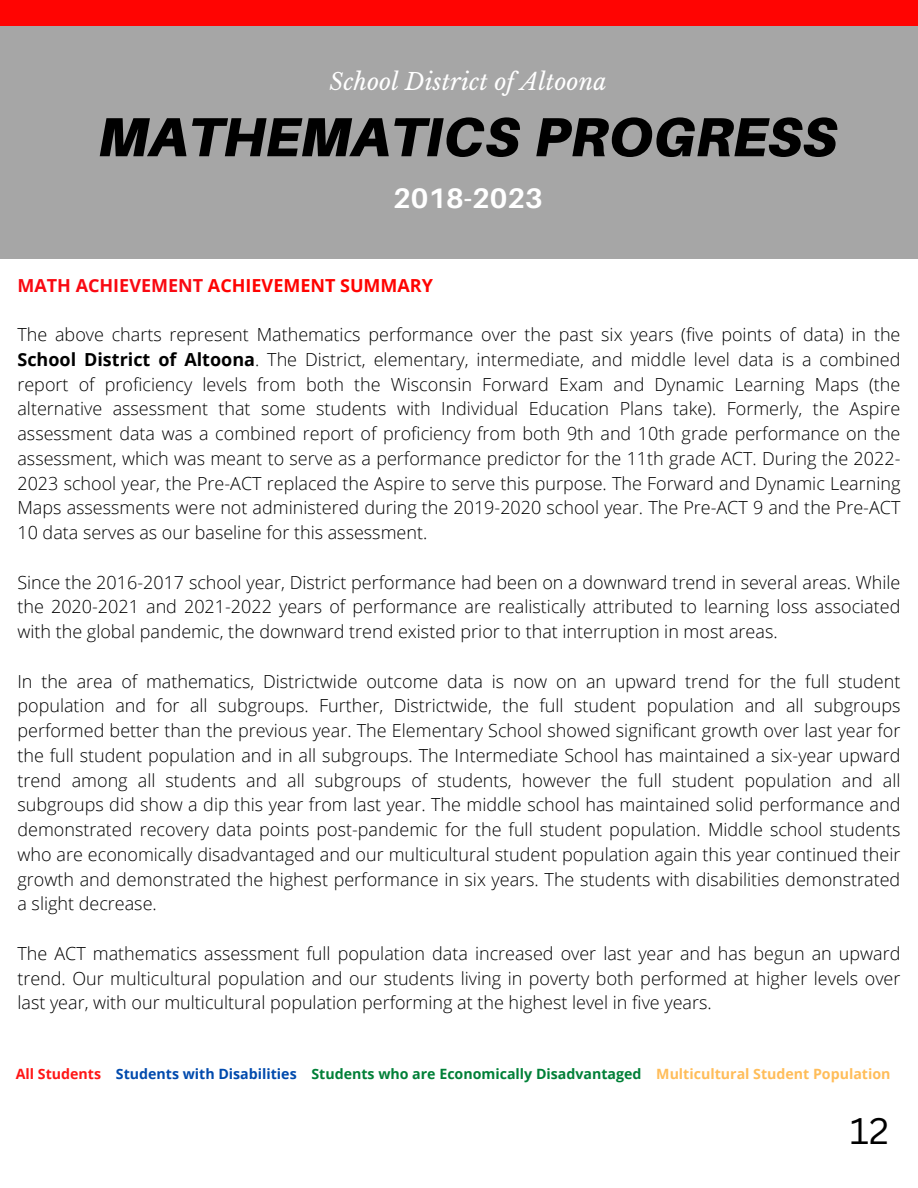
<style>
.page{position:relative;width:918px;height:1188px;background:#fff}
.page>*{position:absolute;margin:0;border:0;box-sizing:border-box;transform-origin:0 0}
.t1{font:italic 900 55.2px "Aileron";letter-spacing:.005em;color:#000}
.t2{font:36px "Canva Sans";color:#000}
.t3{font:700 28.2px "Aileron";color:#fff}
.t4{font:italic 23.1px "Libre Baskerville";letter-spacing:.005em;color:#fff}
.t5{font:300 18px/24.8px "Open Sans";color:#000;text-align:justify}
.t6{font:700 18px "Open Sans";color:#ff0301}
.t7{font:700 14.25px "Open Sans";color:#008037}
.s1{color:#f90912}
.s2{font-weight:700}
.s3{color:#ff1616}
.s4{color:#004aad}
.s5{color:#ffbd59}
</style>
<div class="page">
<div style="left:0;top:0;width:918px;height:27px;background:#ff0402"></div>
<div style="left:0;top:26px;width:918px;height:232px;background:#a6a6a6"></div>
<p class="t4" style="left:330px;top:68px;width:279px">School District of Altoona</p>
<p class="t1" style="left:99px;top:103px;width:740px">MATHEMATICS PROGRESS</p>
<p class="t3" style="left:393px;top:181px;width:151px">2018-2023</p>
<p class="t6" style="left:17px;top:272px;width:417px"><span class="s1">MATH ACHIEVEMENT</span> ACHIEVEMENT SUMMARY</p>
<p class="t5" style="left:17px;top:322px;width:885px">The above charts represent Mathematics performance over the past six years (five points of data) in the <span class="s2">School District of Altoona</span>. The District, elementary, intermediate, and middle level data is a combined report of proficiency levels from both the Wisconsin Forward Exam and Dynamic Learning Maps (the alternative assessment that some students with Individual Education Plans take). Formerly, the Aspire assessment data was a combined report of proficiency from both 9th and 10th grade performance on the assessment, which was meant to serve as a performance predictor for the 11th grade ACT. During the 2022- 2023 school year, the Pre-ACT replaced the Aspire to serve this purpose. The Forward and Dynamic Learning Maps assessments were not administered during the 2019-2020 school year. The Pre-ACT 9 and the Pre-ACT 10 data serves as our baseline for this assessment.</p>
<p class="t5" style="left:17px;top:569px;width:885px">Since the 2016-2017 school year, District performance had been on a downward trend in several areas. While the 2020-2021 and 2021-2022 years of performance are realistically attributed to learning loss associated with the global pandemic, the downward trend existed prior to that interruption in most areas.</p>
<p class="t5" style="left:17px;top:668px;width:885px">In the area of mathematics, Districtwide outcome data is now on an upward trend for the full student population and for all subgroups. Further, Districtwide, the full student population and all subgroups performed better than the previous year. The Elementary School showed significant growth over last year for the full student population and in all subgroups. The Intermediate School has maintained a six-year upward trend among all students and all subgroups of students, however the full student population and all subgroups did show a dip this year from last year. The middle school has maintained solid performance and demonstrated recovery data points post-pandemic for the full student population. Middle school students who are economically disadvantaged and our multicultural student population again this year continued their growth and demonstrated the highest performance in six years. The students with disabilities demonstrated a slight decrease.</p>
<p class="t5" style="left:17px;top:940px;width:885px">The ACT mathematics assessment full population data increased over last year and has begun an upward trend. Our multicultural population and our students living in poverty both performed at higher levels over last year, with our multicultural population performing at the highest level in five years.</p>
<p class="t7" style="left:16px;top:1064px;width:876px"><span class="s3">All Students</span> <span class="s4">Students with Disabilities</span> Students who are Economically Disadvantaged <span class="s5">Multicultural Student Population</span></p>
<p class="t2" style="left:850px;top:1105px;width:40px">12</p>
</div>
